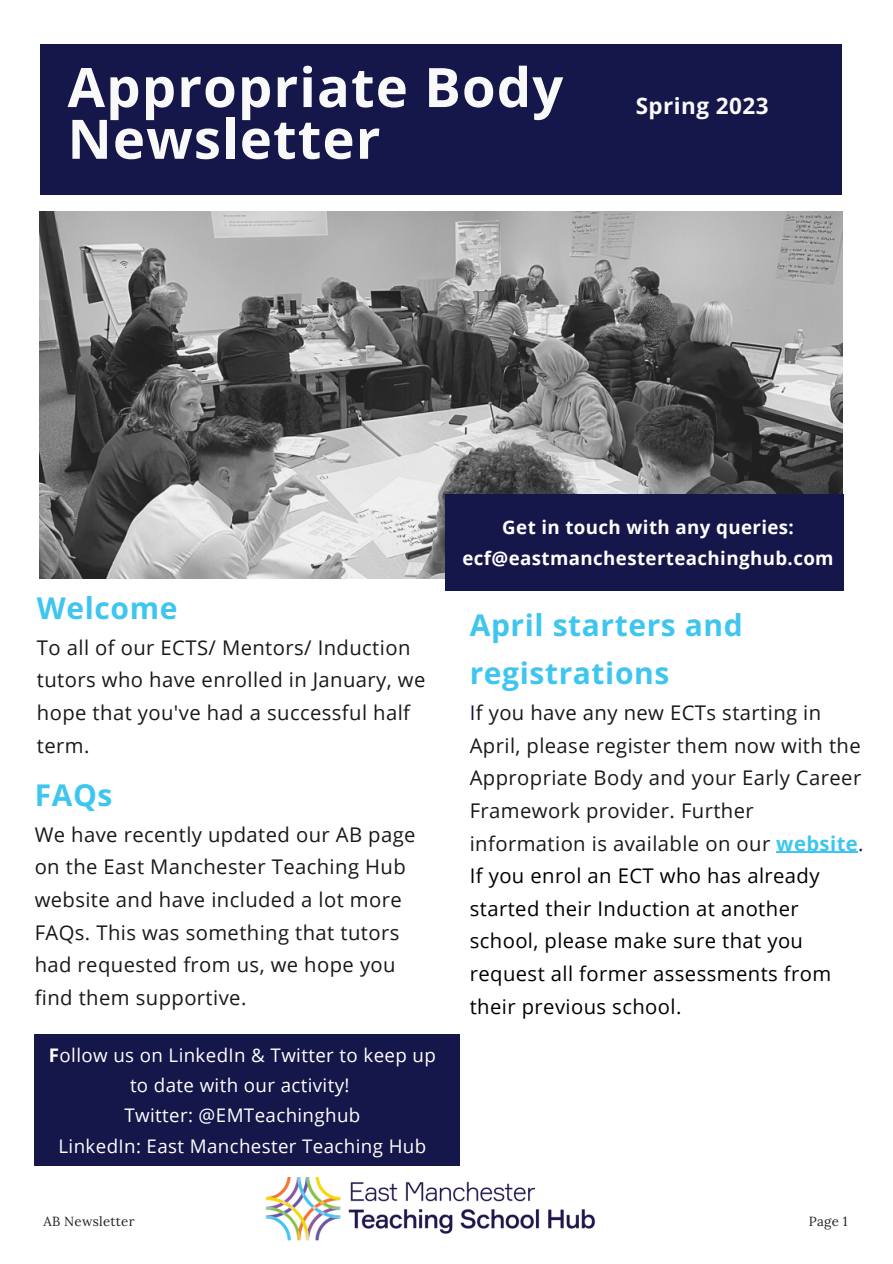
<style>
.page{position:relative;width:893px;height:1264px;background:#fff}
.page>*{position:absolute;margin:0;border:0;box-sizing:border-box;transform-origin:0 0}
.t1{font:700 54.45px/51.8px "Open Sans";letter-spacing:.02em;color:#f9f9f9}
.t2{font:700 30px/48.3px "Open Sans";letter-spacing:.02em;color:#3ec6f1}
.t3{font:700 22.5px "Open Sans";letter-spacing:.02em;color:#f9f9f9}
.t4{font:20.25px/32.5px "Open Sans";letter-spacing:.02em;color:#191919}
.t5{font:18.75px/30.3px "Open Sans";letter-spacing:.02em;color:#fff;text-align:center}
.t6{font:700 18.75px/30.3px "Open Sans";letter-spacing:.02em;color:#fff;text-align:center}
.t7{font:13.2px "Lora";letter-spacing:.02em;color:#222}
.s1{font-weight:700}
.s2{color:#15164a}
.s3{font-weight:700;color:#3ec6f1}
.s4{color:#000}
</style>
<div class="page">
<div style="left:40px;top:45px;width:801px;height:149px;background:#15164a"></div>
<img style="left:39px;top:211px;width:803px;height:367px">
<img style="left:265px;top:1177px;width:331px;height:64px">
<hr style="left:776px;top:851px;width:82px;height:1px;background:#3ec6f1">
<div style="left:445px;top:494px;width:398px;height:96px;background:#15164a"></div>
<div style="left:35px;top:1034px;width:424px;height:131px;background:#15164a"></div>
<h1 class="t1" style="left:67px;top:60px;width:497px">Appropriate Body<br>Newsletter</h1>
<p class="t3" style="left:635px;top:90px;width:134px">Spring 2023</p>
<h2 class="t2" style="left:37px;top:583px;width:142px">Welcome</h2>
<p class="t4" style="left:37px;top:630px;width:390px">To all of our ECTS/ Mentors/ Induction tutors who have enrolled in January, we hope that you've had a successful half term.</p>
<h2 class="t2" style="left:35px;top:770px;width:79px">FAQs</h2>
<p class="t4" style="left:35px;top:817px;width:382px">We have recently updated our AB page on the East Manchester Teaching Hub website and have included a lot more FAQs. This was something that tutors had requested from us, we hope you find them supportive.</p>
<p class="t5" style="left:49px;top:1039px;width:388px"><span class="s1">F</span>ollow us on LinkedIn &amp; Twitter to keep up to date with our activity!<br>Twitter: @EMTeachinghub<br>LinkedIn: East Manchester Teaching Hub</p>
<p class="t6" style="left:462px;top:512px;width:372px">Get in touch with any queries: ecf@eastmanchesterteachinghub.com</p>
<h2 class="t2" style="left:469px;top:600px;width:274px">April starters and registrations</h2>
<p class="t4" style="left:469px;top:696px;width:395px"><span class="s2">I</span>f you have any new ECTs starting in April, please register them now with the Appropriate Body and your Early Career Framework provider. Further information is available on our <span class="s3">website</span><span class="s2">.<br></span><span class="s4">If you enrol an ECT who has already started their Induction at another school, please make sure that you request all former assessments from their previous school.</span></p>
<p class="t7" style="left:43px;top:1212px;width:92px">AB Newsletter</p>
<p class="t7" style="left:808px;top:1212px;width:40px">Page 1</p>
</div>
